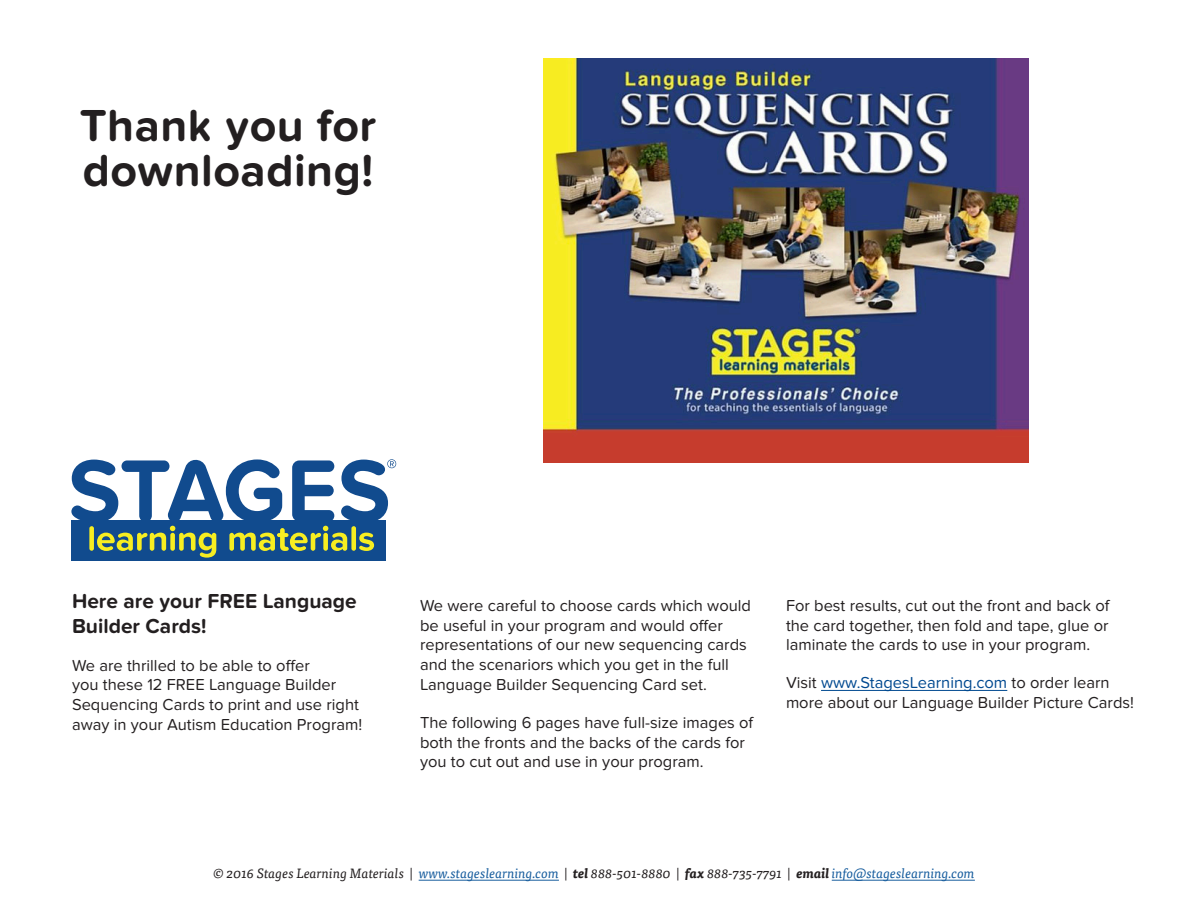
<style>
.page{position:relative;width:1188px;height:918px;background:#fff}
.page>*{position:absolute;margin:0;border:0;box-sizing:border-box;transform-origin:0 0}
.t1{font:700 46.5px/45px "Proxima Nova Soft";letter-spacing:.01em;color:#231f20}
.t2{font:700 21px/25.2px "Proxima Nova Soft";color:#231f20}
.t3{font:16.5px/19.8px "Proxima Nova Soft";color:#231f20}
.t4{font:italic 13.5px "Tisa Pro";color:#231f20}
.s1{color:#004990}
.s2{color:#175d9e}
.s3{font-weight:700}
</style>
<div class="page">
<hr style="left:419px;top:880px;width:140px;height:1px;background:#175d9e">
<hr style="left:832px;top:880px;width:143px;height:1px;background:#175d9e">
<hr style="left:821px;top:690px;width:186px;height:1px;background:#004990">
<div style="left:71px;top:521px;width:315px;height:40px;background:#114b8e"></div>
<svg style="left:71px;top:459px;width:325px;height:99px"></svg>
<img style="left:543px;top:59px;width:486px;height:403px">
<h1 class="t1" style="left:80px;top:104px;width:298px">Thank you for downloading!</h1>
<p class="t2" style="left:72px;top:588px;width:286px">Here are your FREE Language<br>Builder Cards!</p>
<p class="t3" style="left:72px;top:655px;width:292px">We are thrilled to be able to offer<br>you these 12 FREE Language Builder Sequencing Cards to print and use right away in your Autism Education Program!</p>
<p class="t2" style="left:72px;top:595px;width:286px">Here are your FREE Language<br>Builder Cards!</p>
<p class="t3" style="left:420px;top:596px;width:333px">We were careful to choose cards which would be useful in your program and would offer representations of our new sequencing cards and the scenariors which you get in the full Language Builder Sequencing Card set.</p>
<p class="t3" style="left:420px;top:713px;width:335px">The following 6 pages have full-size images of both the fronts and the backs of the cards for you to cut out and use in your program.</p>
<p class="t3" style="left:786px;top:596px;width:325px;text-align:justify">For best results, cut out the front and back of the card together, then fold and tape, glue or laminate the cards to use in your program.</p>
<p class="t3" style="left:786px;top:673px;width:349px">Visit <span class="s1">www.StagesLearning.com</span> to order learn more about our Language Builder Picture Cards!</p>
<p class="t4" style="left:213px;top:863px;width:763px">© 2016 Stages Learning Materials | <span class="s2">www.stageslearning.com</span> | <span class="s3">tel</span> 888-501-8880 | <span class="s3">fax</span> 888-735-7791 | <span class="s3">email</span> <span class="s2">info@stageslearning.com</span></p>
</div>
